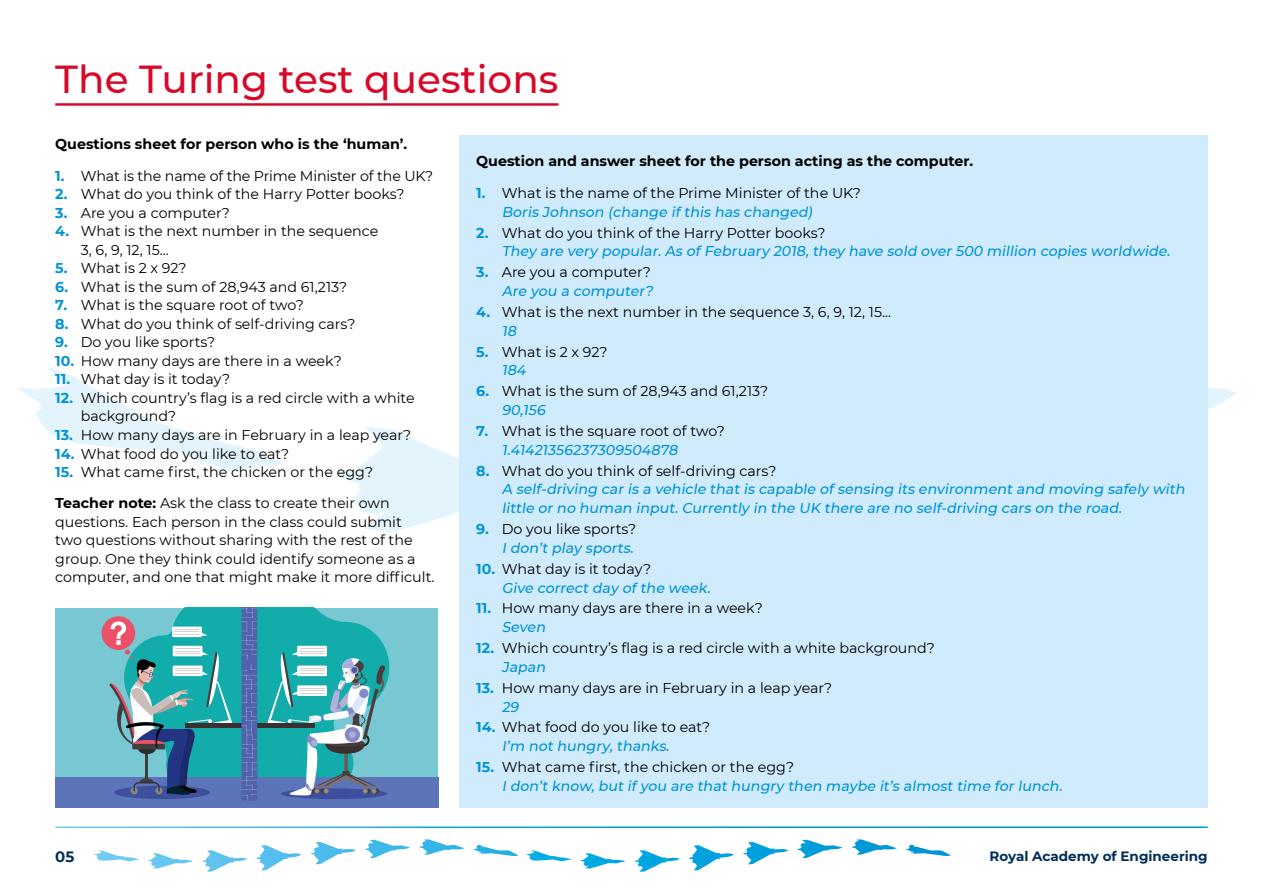
<style>
.page{position:relative;width:1263px;height:893px;background:#fff}
.page>*{position:absolute;margin:0;border:0;box-sizing:border-box;transform-origin:0 0}
.t1{font:500 39px "Montserrat";color:#d70929}
.t2{font:700 15px "Montserrat";color:#002d5a}
.t3{font:14.25px/18.8px "Montserrat";color:#000}
.t4{font:italic 500 14.25px/18.8px "Montserrat";color:#0093d6}
.t5{font:700 14.25px "Montserrat";color:#000}
.t6{font:700 13.5px "Montserrat";color:#002d5a}
.s1{font-weight:700;color:#0093d6}
.s2{font-weight:700}
.s3{font-weight:500;font-style:italic;color:#0093d6}
.s4{font-weight:700;font-style:normal}
.s5{font-weight:400;font-style:normal;color:#000}
</style>
<div class="page">
<svg style="left:18px;top:367px;width:1218px;height:165px"></svg>
<svg style="left:311px;top:839px;width:207px;height:25px"></svg>
<hr style="left:55px;top:103px;width:503px;height:3px;background:#d70929">
<div style="left:459px;top:136px;width:749px;height:672px;background:#d0ebfc"></div>
<div style="left:55px;top:608px;width:383px;height:200px;background:#77c8d2"></div>
<svg style="left:125px;top:608px;width:265px;height:169px;fill:#12acaa"></svg>
<div style="left:55px;top:777px;width:383px;height:31px;background:#5b75b8"></div>
<div style="left:281px;top:788px;width:106px;height:11px;background:#3e4f9d;border-radius:50%"></div>
<div style="left:114px;top:786px;width:96px;height:13px;background:#3e4f9d;border-radius:50%"></div>
<div style="left:102px;top:616px;width:33px;height:34px;background:#ea5168;border-radius:50%"></div>
<div style="left:297px;top:646px;width:30px;height:10px;background:#fff"></div>
<svg style="left:268px;top:648px;width:118px;height:148px"></svg>
<svg style="left:107px;top:621px;width:125px;height:175px"></svg>
<div style="left:185px;top:723px;width:129px;height:5px;background:#3a302f"></div>
<svg style="left:241px;top:608px;width:17px;height:193px;background:#526cae"></svg>
<h1 class="t1" style="left:55px;top:52px;width:505px">The Turing test questions</h1>
<p class="t5" style="left:55px;top:134px;width:353px">Questions sheet for person who is the ‘human’.</p>
<p class="t3" style="left:55px;top:166px;width:379px"><span class="s1">1.</span> What is the name of the Prime Minister of the UK?</p>
<p class="t3" style="left:55px;top:184px;width:351px"><span class="s1">2.</span> What do you think of the Harry Potter books?</p>
<p class="t3" style="left:55px;top:203px;width:176px"><span class="s1">3.</span> Are you a computer?</p>
<p class="t3" style="left:81px;top:221px;width:299px;text-indent:-26px"><span class="s1">4.</span> What is the next number in the sequence<br>3, 6, 9, 12, 15...</p>
<p class="t3" style="left:55px;top:258px;width:133px"><span class="s1">5.</span> What is 2 x 92?</p>
<p class="t3" style="left:55px;top:277px;width:293px"><span class="s1">6.</span> What is the sum of 28,943 and 61,213?</p>
<p class="t3" style="left:55px;top:295px;width:250px"><span class="s1">7.</span> What is the square root of two?</p>
<p class="t3" style="left:55px;top:314px;width:302px"><span class="s1">8.</span> What do you think of self-driving cars?</p>
<p class="t3" style="left:55px;top:332px;width:162px"><span class="s1">9.</span> Do you like sports?</p>
<p class="t3" style="left:55px;top:351px;width:288px"><span class="s1">10.</span> How many days are there in a week?</p>
<p class="t3" style="left:55px;top:369px;width:176px"><span class="s1">11.</span> What day is it today?</p>
<p class="t3" style="left:81px;top:388px;width:335px;text-indent:-26px"><span class="s1">12.</span> Which country’s flag is a red circle with a white background?</p>
<p class="t3" style="left:55px;top:425px;width:358px"><span class="s1">13.</span> How many days are in February in a leap year?</p>
<p class="t3" style="left:55px;top:444px;width:235px"><span class="s1">14.</span> What food do you like to eat?</p>
<p class="t3" style="left:55px;top:456px;width:336px;line-height:31.3px"><span class="s1">15.</span> What came first, the chicken or the egg?<br><span class="s2">Teacher note:</span> Ask the class to create their own</p>
<p class="t3" style="left:55px;top:512px;width:381px">questions. Each person in the class could submit<br>two questions without sharing with the rest of the group. One they think could identify someone as a computer, and one that might make it more difficult.</p>
<p class="t5" style="left:476px;top:151px;width:498px">Question and answer sheet for the person acting as the computer.</p>
<p class="t3" style="left:502px;top:183px;width:361px;text-indent:-26px"><span class="s1">1.</span> What is the name of the Prime Minister of the UK?<br><span class="s3">Boris Johnson (change if this has changed)</span></p>
<p class="t4" style="left:502px;top:223px;width:673px;text-indent:-26px"><span class="s4">2.</span> <span class="s5">What do you think of the Harry Potter books?<br></span>They are very popular. As of February 2018, they have sold over 500 million copies worldwide.</p>
<p class="t3" style="left:502px;top:262px;width:156px;text-indent:-26px"><span class="s1">3.</span> Are you a computer?<br><span class="s3">Are you a computer?</span></p>
<p class="t3" style="left:502px;top:302px;width:391px;text-indent:-26px"><span class="s1">4.</span> What is the next number in the sequence 3, 6, 9, 12, 15...<br><span class="s3">18</span></p>
<p class="t3" style="left:502px;top:342px;width:107px;text-indent:-26px"><span class="s1">5.</span> What is 2 x 92?<br><span class="s3">184</span></p>
<p class="t3" style="left:502px;top:381px;width:268px;text-indent:-26px"><span class="s1">6.</span> What is the sum of 28,943 and 61,213?<br><span class="s3">90,156</span></p>
<p class="t3" style="left:502px;top:421px;width:224px;text-indent:-26px"><span class="s1">7.</span> What is the square root of two?<br><span class="s3">1.41421356237309504878</span></p>
<p class="t4" style="left:502px;top:461px;width:687px;text-indent:-26px"><span class="s4">8.</span> <span class="s5">What do you think of self-driving cars?<br></span>A self-driving car is a vehicle that is capable of sensing its environment and moving safely with little or no human input. Currently in the UK there are no self-driving cars on the road.</p>
<p class="t4" style="left:476px;top:519px;width:162px;text-align:right"><span class="s4">9.</span> <span class="s5">Do you like sports?<br></span>I don’t play sports.</p>
<p class="t4" style="left:502px;top:559px;width:213px;text-indent:-26px"><span class="s4">10.</span> <span class="s5">What day is it today?<br></span>Give correct day of the week.</p>
<p class="t3" style="left:502px;top:598px;width:263px;text-indent:-26px"><span class="s1">11.</span> How many days are there in a week?<br><span class="s3">Seven</span></p>
<p class="t3" style="left:502px;top:638px;width:435px;text-indent:-26px"><span class="s1">12.</span> Which country’s flag is a red circle with a white background?<br><span class="s3">Japan</span></p>
<p class="t3" style="left:502px;top:678px;width:332px;text-indent:-26px"><span class="s1">13.</span> How many days are in February in a leap year?<br><span class="s3">29</span></p>
<p class="t3" style="left:502px;top:717px;width:210px;text-indent:-26px"><span class="s1">14.</span> What food do you like to eat?<br><span class="s3">I’m not hungry, thanks.</span></p>
<p class="t4" style="left:502px;top:757px;width:565px;text-indent:-26px"><span class="s4">15.</span> <span class="s5">What came first, the chicken or the egg?<br></span>I don’t know, but if you are that hungry then maybe it’s almost time for lunch.</p>
<p class="t2" style="left:55px;top:846px;width:21px">05</p>
<p class="t6" style="left:990px;top:847px;width:220px">Royal Academy of Engineering</p>
</div>
